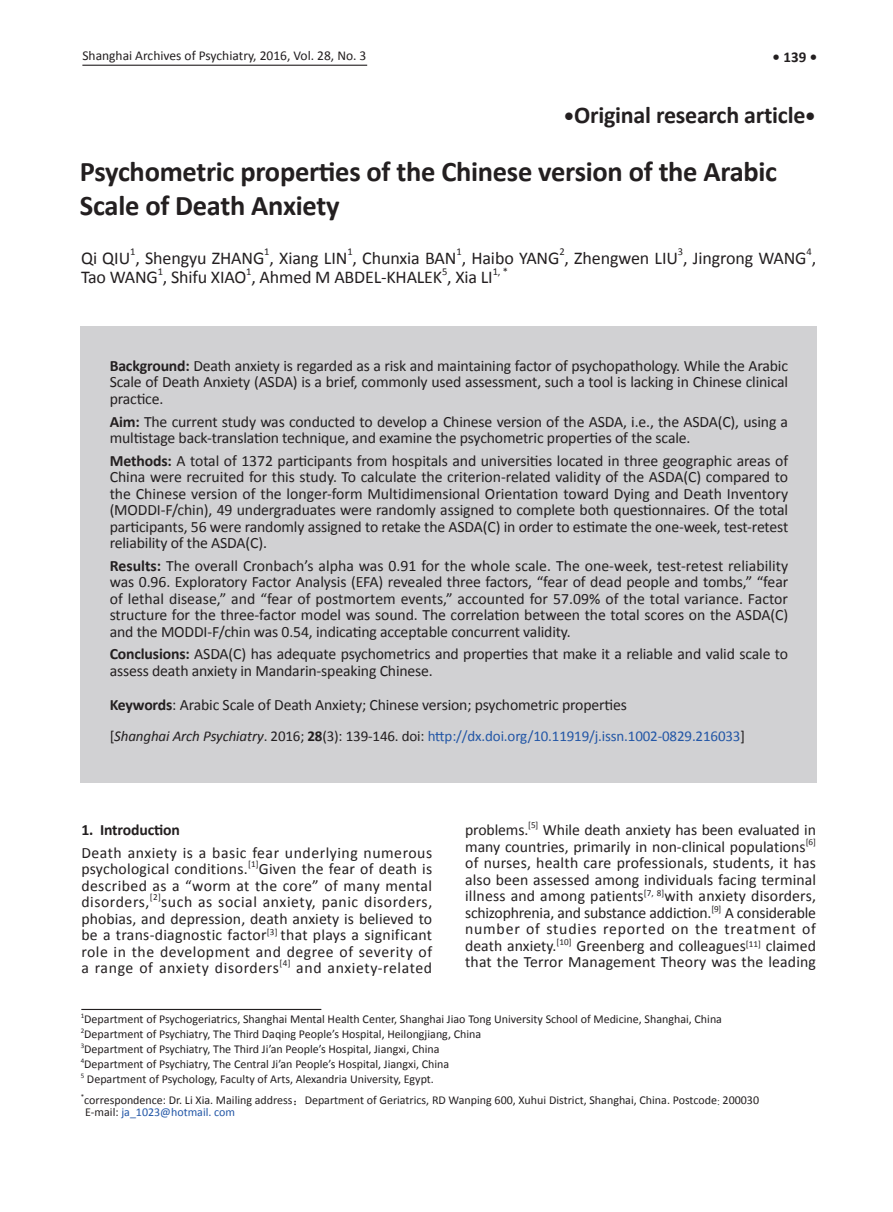
<style>
.page{position:relative;width:893px;height:1212px;background:#fff}
.page>*{position:absolute;margin:0;border:0;box-sizing:border-box;transform-origin:0 0}
.t1{font:700 28.5px/34.2px "Calibri";letter-spacing:-.01em;color:#231f20}
.t2{font:700 24px "Calibri";letter-spacing:-.01em;color:#231f20}
.t3{font:18px "Calibri";letter-spacing:-.005em;color:#231f20}
.t4{font:15.75px/16.5px "Calibri";letter-spacing:-.01em;color:#231f20;text-align:justify}
.t5{font:15.75px/16.5px "Calibri";letter-spacing:.035em;color:#231f20}
.t6{font:15.75px "Calibri";letter-spacing:.04em;color:#231f20}
.t7{font:700 15.75px "Calibri";letter-spacing:-.01em;color:#231f20}
.t8{font:15px "Calibri";letter-spacing:-.01em;color:#2256a6}
.t9{font:700 15px "Calibri";color:#231f20}
.t10{font:13.5px "Calibri";color:#231f20}
.t11{font:12px/12px "Calibri";color:#231f20}
.t12{font:10.5px "Calibri";color:#231f20}
.t13{font:9.15px "Calibri";color:#231f20}
.t14{font:7.05px "Calibri";color:#231f20}
.s1{font-size:21px}
.s2{font-weight:700}
.s3{color:#231f20}
.s4{font-style:italic;color:#231f20}
.s5{font-weight:700;color:#231f20}
.s6{font-family:"Sim Sun"}
.s7{font-family:"Adobe Song Std";font-weight:300}
.s8{color:#2256a6}
</style>
<div class="page">
<hr style="left:82px;top:65px;width:285px;height:1px;background:#231f20">
<hr style="left:81px;top:1009px;width:240px;height:1px;background:#231f20">
<div style="left:80px;top:326px;width:737px;height:456px;background:#d1d1d3"></div>
<p class="t10" style="left:82px;top:47px;width:286px">Shanghai Archives of Psychiatry, 2016, Vol. 28, No. 3</p>
<p class="t9" style="left:773px;top:48px;width:46px">• 139 •</p>
<h2 class="t2" style="left:564px;top:99px;width:253px"><span class="s1">•</span>Original research article<span class="s1">•</span></h2>
<h1 class="t1" style="left:80px;top:155px;width:699px">Psychometric properties of the Chinese version of the Arabic<br>Scale of Death Anxiety</h1>
<p class="t12" style="left:130px;top:245px;width:7px">1</p>
<p class="t12" style="left:264px;top:245px;width:7px">1</p>
<p class="t12" style="left:347px;top:245px;width:7px">1</p>
<p class="t12" style="left:456px;top:245px;width:7px">1</p>
<p class="t12" style="left:559px;top:245px;width:7px">2</p>
<p class="t12" style="left:678px;top:245px;width:7px">3</p>
<p class="t12" style="left:806px;top:245px;width:7px">4</p>
<p class="t3" style="left:81px;top:266px;width:413px">Tao WANG , Shifu XIAO , Ahmed M ABDEL-KHALEK , Xia LI</p>
<p class="t3" style="left:81px;top:246px;width:737px">Qi QIU , Shengyu ZHANG , Xiang LIN , Chunxia BAN , Haibo YANG , Zhengwen LIU , Jingrong WANG ,</p>
<p class="t12" style="left:158px;top:265px;width:7px">1</p>
<p class="t12" style="left:246px;top:265px;width:7px">1</p>
<p class="t12" style="left:442px;top:265px;width:7px">5</p>
<p class="t12" style="left:493px;top:265px;width:17px">1, *</p>
<p class="t4" style="left:110px;top:358px;width:680px"><span class="s2">Background:</span> Death anxiety is regarded as a risk and maintaining factor of psychopathology. While the Arabic Scale of Death Anxiety (ASDA) is a brief, commonly used assessment, such a tool is lacking in Chinese clinical practice.</p>
<p class="t4" style="left:110px;top:413px;width:680px"><span class="s2">Aim:</span> The current study was conducted to develop a Chinese version of the ASDA, i.e., the ASDA(C), using a multistage back-translation technique, and examine the psychometric properties of the scale.</p>
<p class="t4" style="left:110px;top:452px;width:680px"><span class="s2">Methods:</span> A total of 1372 participants from hospitals and universities located in three geographic areas of China were recruited for this study. To calculate the criterion-related validity of the ASDA(C) compared to the Chinese version of the longer-form Multidimensional Orientation toward Dying and Death Inventory (MODDI-F/chin), 49 undergraduates were randomly assigned to complete both questionnaires. Of the total participants, 56 were randomly assigned to retake the ASDA(C) in order to estimate the one-week, test-retest reliability of the ASDA(C).</p>
<p class="t4" style="left:110px;top:557px;width:680px"><span class="s2">Results:</span> The overall Cronbach’s alpha was 0.91 for the whole scale. The one-week, test-retest reliability was 0.96. Exploratory Factor Analysis (EFA) revealed three factors, “fear of dead people and tombs,” “fear of lethal disease,” and “fear of postmortem events,” accounted for 57.09% of the total variance. Factor structure for the three-factor model was sound. The correlation between the total scores on the ASDA(C) and the MODDI-F/chin was 0.54, indicating acceptable concurrent validity.</p>
<p class="t4" style="left:110px;top:646px;width:680px"><span class="s2">Conclusions:</span> ASDA(C) has adequate psychometrics and properties that make it a reliable and valid scale to assess death anxiety in Mandarin-speaking Chinese.</p>
<p class="t4" style="left:110px;top:697px;width:519px"><span class="s2">Keywords</span>: Arabic Scale of Death Anxiety; Chinese version; psychometric properties</p>
<p class="t8" style="left:110px;top:726px;width:637px"><span class="s3">[</span><span class="s4">Shanghai Arch Psychiatry</span><span class="s3">. 2016;</span> <span class="s5">28</span><span class="s3">(3): 139-146. doi:</span> http://dx.doi.org/10.11919/j.issn.1002-0829.216033<span class="s3">]</span></p>
<p class="t7" style="left:81px;top:820px;width:100px">1. Introduction</p>
<p class="t5" style="left:81px;top:844px;width:352px">Death anxiety is a basic fear underlying numerous psychological conditions.</p>
<p class="t13" style="left:248px;top:858px;width:12px">[1]</p>
<p class="t4" style="left:81px;top:861px;width:352px;text-indent:177px">Given the fear of death is described as a “worm at the core” of many mental disorders,</p>
<p class="t13" style="left:150px;top:891px;width:12px">[2]</p>
<p class="t4" style="left:81px;top:894px;width:352px;text-indent:80px">such as social anxiety, panic disorders, phobias, and depression, death anxiety is believed to be a trans-diagnostic factor<sup>[3]</sup> that plays a significant role in the development and degree of severity of a range of anxiety disorders</p>
<p class="t13" style="left:280px;top:957px;width:13px">[4]</p>
<p class="t6" style="left:296px;top:958px;width:137px">and anxiety-related</p>
<p class="t4" style="left:465px;top:822px;width:65px">problems.</p>
<p class="t13" style="left:528px;top:819px;width:12px">[5]</p>
<p class="t4" style="left:465px;top:822px;width:352px;text-indent:78px">While death anxiety has been evaluated in many countries, primarily in non-clinical populations</p>
<p class="t13" style="left:806px;top:836px;width:12px">[6]</p>
<p class="t4" style="left:465px;top:855px;width:352px">of nurses, health care professionals, students, it has also been assessed among individuals facing terminal illness and among patients<sup>[7,</sup> <sup>8]</sup>with anxiety disorders, schizophrenia, and substance addiction.<sup>[9]</sup> A considerable number of studies reported on the treatment of death anxiety.<sup>[10]</sup> Greenberg and colleagues<sup>[11]</sup> claimed that the Terror Management Theory was the leading</p>
<p class="t14" style="left:81px;top:1011px;width:5px">1</p>
<p class="t11" style="left:84px;top:1013px;width:639px">Department of Psychogeriatrics, Shanghai Mental Health Center, Shanghai Jiao Tong University School of Medicine, Shanghai, China</p>
<p class="t14" style="left:81px;top:1026px;width:5px">2</p>
<p class="t11" style="left:84px;top:1028px;width:399px">Department of Psychiatry, The Third Daqing People’s Hospital, Heilongjiang, China</p>
<p class="t14" style="left:81px;top:1041px;width:5px">3</p>
<p class="t11" style="left:84px;top:1043px;width:357px">Department of Psychiatry, The Third Ji’an People’s Hospital, Jiangxi, China</p>
<p class="t14" style="left:81px;top:1056px;width:5px">4</p>
<p class="t11" style="left:84px;top:1058px;width:367px">Department of Psychiatry, The Central Ji’an People’s Hospital, Jiangxi, China</p>
<p class="t14" style="left:81px;top:1071px;width:5px">5</p>
<p class="t11" style="left:87px;top:1073px;width:348px">Department of Psychology, Faculty of Arts, Alexandria University, Egypt.</p>
<p class="t14" style="left:81px;top:1092px;width:5px">*</p>
<p class="t11" style="left:84px;top:1094px;width:676px">correspondence: Dr. Li Xia. Mailing address<span class="s6">：</span>Department of Geriatrics, RD Wanping 600, Xuhui District, Shanghai, China. Postcode<span class="s7">:</span> 200030<br>E-mail: <span class="s8">ja_1023@hotmail. com</span></p>
</div>
